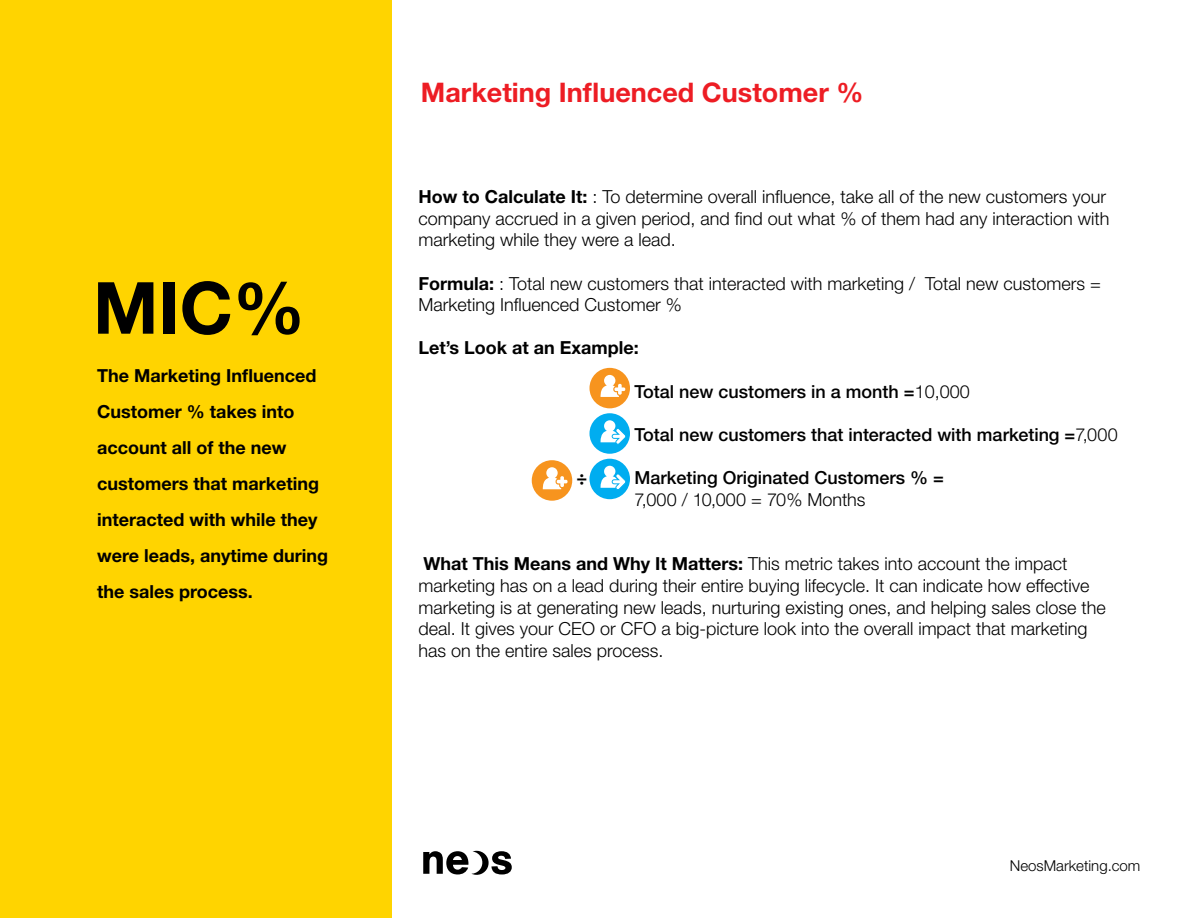
<style>
.page{position:relative;width:1188px;height:918px;background:#fff}
.page>*{position:absolute;margin:0;border:0;box-sizing:border-box;transform-origin:0 0}
.t1{font:700 72px "Helvetica Neue";color:#000}
.t2{font:700 27px "Helvetica Neue";color:#ed1d24}
.t3{font:300 18px/21.6px "Helvetica Neue";color:#000}
.t4{font:700 18px/36px "Helvetica Neue";color:#000}
.t5{font:500 18px "Helvetica Neue";color:#000}
.t6{font:300 15px "Helvetica Neue";color:#000}
.s1{font-weight:700}
.s2{font-weight:300}
</style>
<div class="page">
<div style="left:590px;top:413px;width:40px;height:41px;background:#00adf0;border-radius:50%"></div>
<svg style="left:601px;top:420px;width:25px;height:25px"></svg>
<div style="left:590px;top:459px;width:40px;height:40px;background:#00adf0;border-radius:50%"></div>
<svg style="left:601px;top:466px;width:25px;height:24px"></svg>
<div style="left:0;top:0;width:392px;height:918px;background:#ffd400"></div>
<svg style="left:423px;top:851px;width:89px;height:24px"></svg>
<div style="left:590px;top:368px;width:40px;height:40px;background:#f7941e;border-radius:50%"></div>
<svg style="left:601px;top:375px;width:24px;height:22px"></svg>
<div style="left:532px;top:460px;width:40px;height:41px;background:#f7941e;border-radius:50%"></div>
<svg style="left:543px;top:467px;width:25px;height:22px"></svg>
<h1 class="t1" style="left:93px;top:263px;width:213px">MIC%</h1>
<p class="t4" style="left:97px;top:358px;width:232px">The Marketing Influenced<br>Customer % takes into account all of the new customers that marketing interacted with while they were leads, anytime during the sales process.</p>
<h2 class="t2" style="left:421px;top:76px;width:444px">Marketing Influenced Customer %</h2>
<p class="t3" style="left:418px;top:186px;width:692px"><span class="s1">How to Calculate It:</span> : To determine overall influence, take all of the new customers your company accrued in a given period, and find out what % of them had any interaction with marketing while they were a lead.</p>
<p class="t3" style="left:418px;top:272px;width:684px"><span class="s1">Formula:</span> : Total new customers that interacted with marketing / Total new customers =<br>Marketing Influenced Customer %</p>
<p class="t4" style="left:418px;top:330px;width:222px">Let’s Look at an Example:</p>
<p class="t5" style="left:634px;top:380px;width:337px">Total new customers in a month =<span class="s2">10,000</span></p>
<p class="t5" style="left:634px;top:424px;width:485px">Total new customers that interacted with marketing =<span class="s2">7,000</span></p>
<p class="t4" style="left:577px;top:459px;width:12px">÷</p>
<p class="t5" style="left:634px;top:467px;width:311px">Marketing Originated Customers % =</p>
<p class="t3" style="left:634px;top:488px;width:232px">7,000 / 10,000 = 70% Months</p>
<p class="t3" style="left:418px;top:553px;width:689px"><span class="s1">What This Means and Why It Matters:</span> This metric takes into account the impact marketing has on a lead during their entire buying lifecycle. It can indicate how effective marketing is at generating new leads, nurturing existing ones, and helping sales close the deal. It gives your CEO or CFO a big-picture look into the overall impact that marketing has on the entire sales process.</p>
<p class="t6" style="left:1010px;top:857px;width:132px">NeosMarketing.com</p>
</div>
